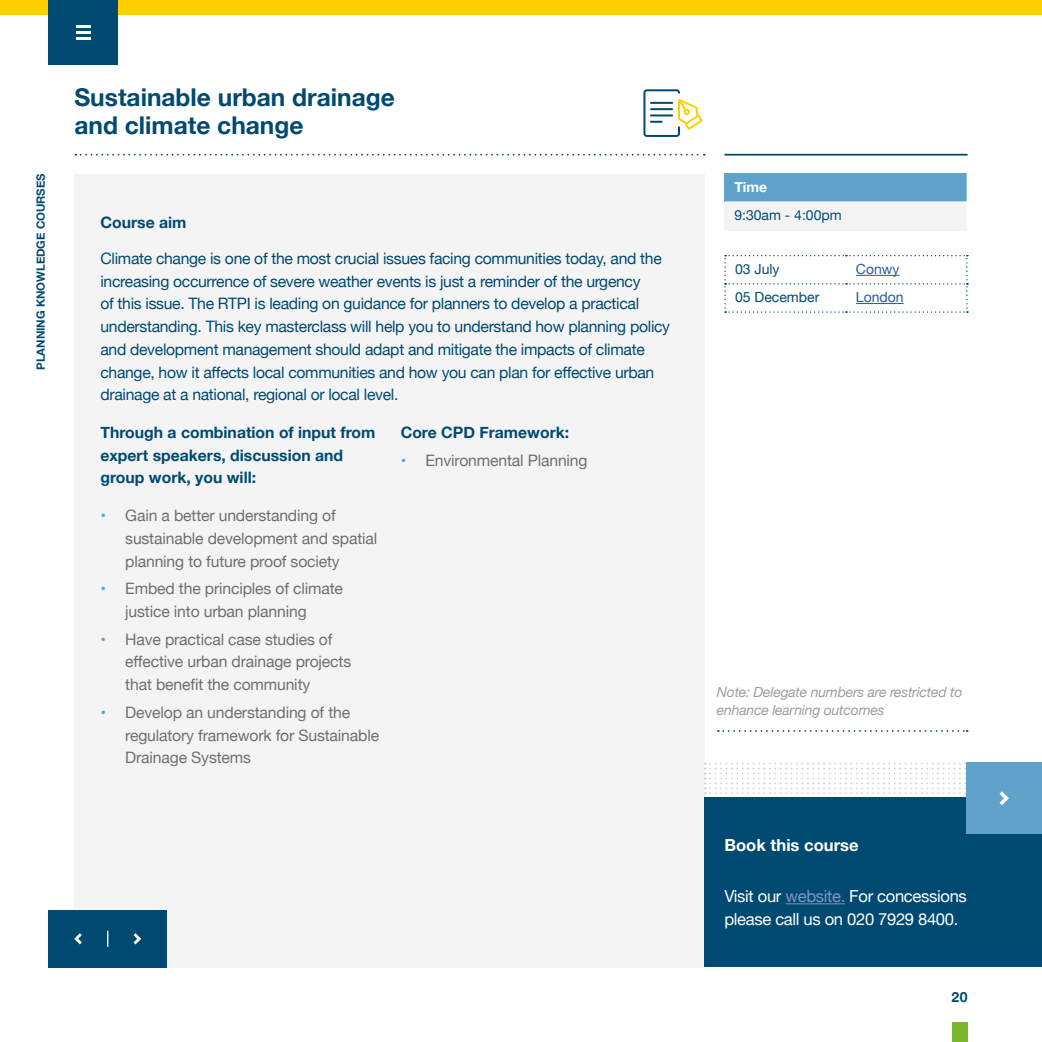
<style>
.page{position:relative;width:1042px;height:1042px;background:#fff}
.page>*{position:absolute;margin:0;border:0;box-sizing:border-box;transform-origin:0 0}
.t1{font:700 24.5px/28px "Helvetica Neue";color:#004a71}
.t2{font:16.62px/22.8px "Helvetica Neue";letter-spacing:-.02em;color:#fff}
.t3{font:700 16.62px "Helvetica Neue";color:#fff}
.t4{font:15.75px/22.8px "Helvetica Neue";letter-spacing:-.02em;color:#004a71}
.t5{font:15.75px/22.8px "Helvetica Neue";letter-spacing:-.01em;color:#706f6f}
.t6{font:700 15.75px/22.8px "Helvetica Neue";color:#004a71}
.t7{font:italic 14px/18.4px "Helvetica Neue";letter-spacing:-.015em;color:#9d9d9c}
.t8{font:14px "Helvetica Neue";color:#004a71}
.t9{font:14px "Helvetica Neue";color:#275b9b}
.t10{font:700 14px "Helvetica Neue";color:#fff}
.t11{font:700 14px "Helvetica Neue";color:#004a71}
.t12{font:700 11.38px "Helvetica Neue";color:#004a71}
.s1{color:#60a2ca}
.s2{color:#8194c3}
</style>
<div class="page">
<div style="left:74px;top:174px;width:631px;height:793px;background:#f4f4f4"></div>
<svg style="left:75px;top:154px;width:630px;height:2px"></svg>
<hr style="left:724px;top:154px;width:243px;height:2px;background:#004a71">
<div style="left:0;top:0;width:1042px;height:15px;background:#ffd000"></div>
<div style="left:48px;top:0;width:70px;height:64px;background:#004a71"></div>
<hr style="left:76px;top:37px;width:15px;height:3px;background:#fff">
<svg style="left:76px;top:25px;width:15px;height:8px"></svg>
<div style="left:951px;top:1022px;width:16px;height:20px;background:#7ab729"></div>
<div style="left:724px;top:173px;width:243px;height:29px;background:#60a2ca"></div>
<div style="left:724px;top:202px;width:243px;height:28px;background:#f4f4f4"></div>
<hr style="left:724px;top:201px;width:243px;height:1px;background:#fff">
<svg style="left:966px;top:173px;width:1px;height:29px"></svg>
<svg style="left:724px;top:255px;width:244px;height:58px"></svg>
<hr style="left:856px;top:275px;width:43px;height:1px;background:#275b9b">
<hr style="left:856px;top:303px;width:47px;height:1px;background:#275b9b">
<svg style="left:718px;top:730px;width:249px;height:2px"></svg>
<svg style="left:643px;top:89px;width:59px;height:48px"></svg>
<div style="left:48px;top:910px;width:119px;height:57px;background:#004a71"></div>
<svg style="left:107px;top:931px;width:1px;height:16px"></svg>
<svg style="left:133px;top:933px;width:8px;height:12px"></svg>
<svg style="left:74px;top:933px;width:8px;height:12px"></svg>
<div style="left:705px;top:797px;width:337px;height:170px;background:#004a71"></div>
<svg style="left:705px;top:763px;width:337px;height:142px"></svg>
<p class="t12" style="left:32px;top:370px;width:198px;rotate:-90deg">PLANNING KNOWLEDGE COURSES</p>
<h1 class="t1" style="left:74px;top:84px;width:322px">Sustainable urban drainage and climate change</h1>
<p class="t6" style="left:100px;top:211px;width:88px">Course aim</p>
<p class="t4" style="left:100px;top:248px;width:571px">Climate change is one of the most crucial issues facing communities today, and the increasing occurrence of severe weather events is just a reminder of the urgency<br>of this issue. The RTPI is leading on guidance for planners to develop a practical understanding. This key masterclass will help you to understand how planning policy and development management should adapt and mitigate the impacts of climate change, how it affects local communities and how you can plan for effective urban drainage at a national, regional or local level.</p>
<p class="t6" style="left:100px;top:421px;width:276px">Through a combination of input from expert speakers, discussion and group work, you will:</p>
<p class="t5" style="left:125px;top:505px;width:253px;text-indent:-25px"><span class="s1">•</span> Gain a better understanding of sustainable development and spatial planning to future proof society</p>
<p class="t5" style="left:125px;top:578px;width:219px;text-indent:-25px"><span class="s1">•</span> Embed the principles of climate justice into urban planning</p>
<p class="t5" style="left:125px;top:629px;width:227px;text-indent:-25px"><span class="s1">•</span> Have practical case studies of effective urban drainage projects that benefit the community</p>
<p class="t5" style="left:125px;top:702px;width:255px;text-indent:-25px"><span class="s1">•</span> Develop an understanding of the regulatory framework for Sustainable<br>Drainage Systems</p>
<p class="t6" style="left:401px;top:421px;width:170px">Core CPD Framework:</p>
<p class="t5" style="left:401px;top:449px;width:188px"><span class="s1">•</span> Environmental Planning</p>
<p class="t10" style="left:734px;top:176px;width:34px">Time</p>
<p class="t8" style="left:734px;top:205px;width:109px">9:30am - 4:00pm</p>
<p class="t8" style="left:735px;top:259px;width:46px">03 July</p>
<p class="t9" style="left:856px;top:259px;width:45px">Conwy</p>
<p class="t8" style="left:735px;top:287px;width:86px">05 December</p>
<p class="t9" style="left:856px;top:287px;width:49px">London</p>
<p class="t7" style="left:717px;top:683px;width:247px">Note: Delegate numbers are restricted to enhance learning outcomes</p>
<p class="t3" style="left:724px;top:832px;width:136px">Book this course</p>
<p class="t2" style="left:724px;top:886px;width:244px">Visit our <span class="s2">website.</span> For concessions please call us on 020 7929 8400.</p>
<p class="t11" style="left:951px;top:986px;width:17px">20</p>
</div>
